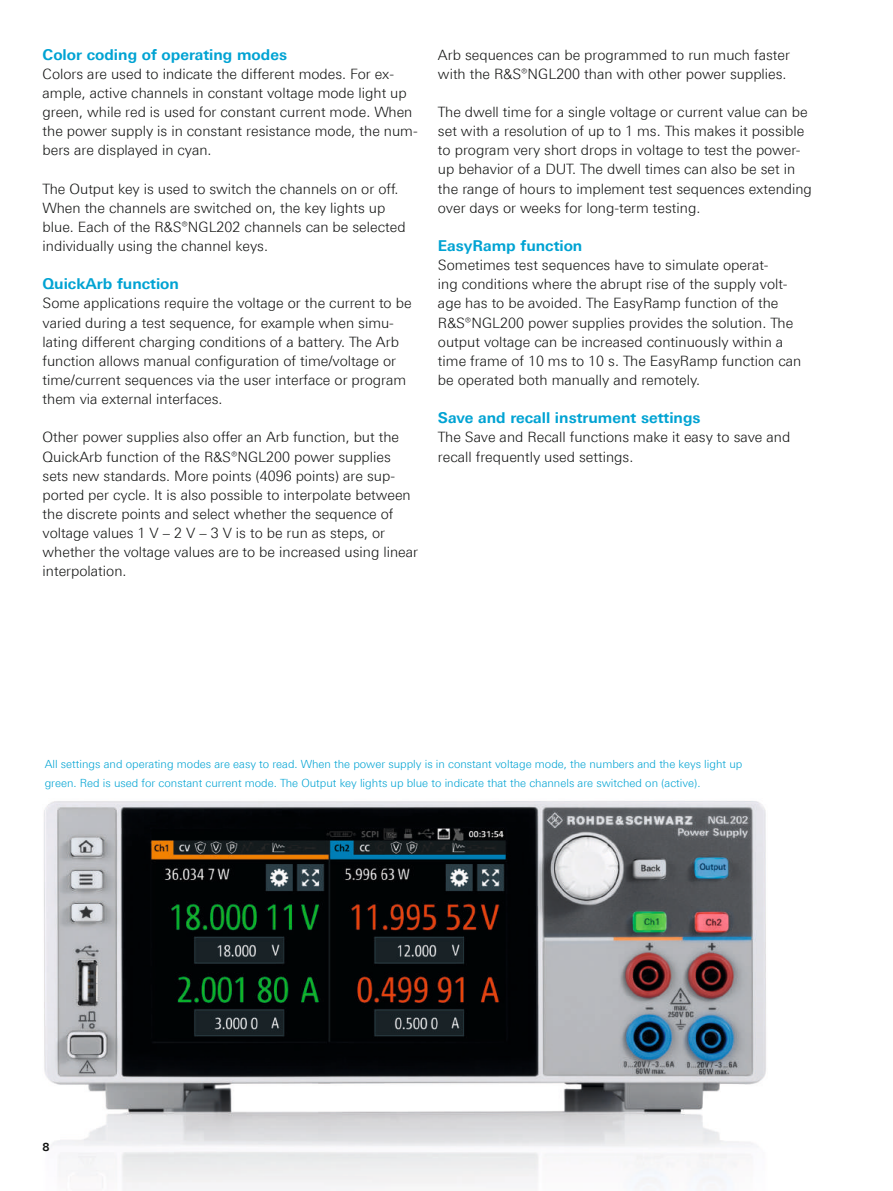
<style>
.page{position:relative;width:893px;height:1191px;background:#fff}
.page>*{position:absolute;margin:0;border:0;box-sizing:border-box;transform-origin:0 0}
.t1{font:700 15px "Linotype Univers 630";color:#00a3d3}
.t2{font:300 14.25px/19.2px "Linotype Univers 330";color:#131413}
.t3{font:300 11.25px/19.2px "Linotype Univers 330";color:#00a3d3}
.t4{font:700 11.25px "Linotype Univers 630";color:#131413}
</style>
<div class="page">
<img style="left:44px;top:801px;width:722px;height:390px">
<p class="t1" style="left:43px;top:45px;width:246px">Color coding of operating modes</p>
<p class="t2" style="left:43px;top:64px;width:377px">Colors are used to indicate the different modes. For ex&shy;ample, active channels in constant voltage mode light up green, while red is used for constant current mode. When the power supply is in constant resistance mode, the num&shy;bers are displayed in cyan.</p>
<p class="t2" style="left:43px;top:179px;width:365px">The Output key is used to switch the channels on or off.<br>When the channels are switched on, the key lights up blue. Each of the R&amp;S®NGL202 channels can be selected individually using the channel keys.</p>
<p class="t1" style="left:43px;top:275px;width:138px">QuickArb function</p>
<p class="t2" style="left:43px;top:294px;width:371px">Some applications require the voltage or the current to be varied during a test sequence, for example when simu&shy;lating different charging conditions of a battery. The Arb function allows manual configuration of time/voltage or time/current sequences via the user interface or program them via external interfaces.</p>
<p class="t2" style="left:43px;top:427px;width:377px">Other power supplies also offer an Arb function, but the QuickArb function of the R&amp;S®NGL200 power supplies sets new standards. More points (4096 points) are sup&shy;ported per cycle. It is also possible to interpolate between the discrete points and select whether the sequence of voltage values 1 V – 2 V – 3 V is to be run as steps, or whether the voltage values are to be increased using linear interpolation.</p>
<p class="t2" style="left:438px;top:45px;width:353px">Arb sequences can be programmed to run much faster with the R&amp;S®NGL200 than with other power supplies.</p>
<p class="t2" style="left:438px;top:102px;width:376px">The dwell time for a single voltage or current value can be set with a resolution of up to 1 ms. This makes it possible to program very short drops in voltage to test the power&shy;up behavior of a DUT. The dwell times can also be set in the range of hours to implement test sequences extending over days or weeks for long-term testing.</p>
<p class="t1" style="left:438px;top:237px;width:146px">EasyRamp function</p>
<p class="t2" style="left:438px;top:255px;width:365px">Sometimes test sequences have to simulate operat-<br>ing conditions where the abrupt rise of the supply volt&shy;age has to be avoided. The EasyRamp function of the R&amp;S®NGL200 power supplies provides the solution. The output voltage can be increased continuously within a time frame of 10 ms to 10 s. The EasyRamp function can be operated both manually and remotely.</p>
<p class="t1" style="left:438px;top:409px;width:264px">Save and recall instrument settings</p>
<p class="t2" style="left:438px;top:427px;width:354px">The Save and Recall functions make it easy to save and recall frequently used settings.</p>
<p class="t3" style="left:45px;top:754px;width:699px">All settings and operating modes are easy to read. When the power supply is in constant voltage mode, the numbers and the keys light up green. Red is used for constant current mode. The Output key lights up blue to indicate that the channels are switched on (active).</p>
<p class="t4" style="left:43px;top:1139px;width:9px">8</p>
</div>
